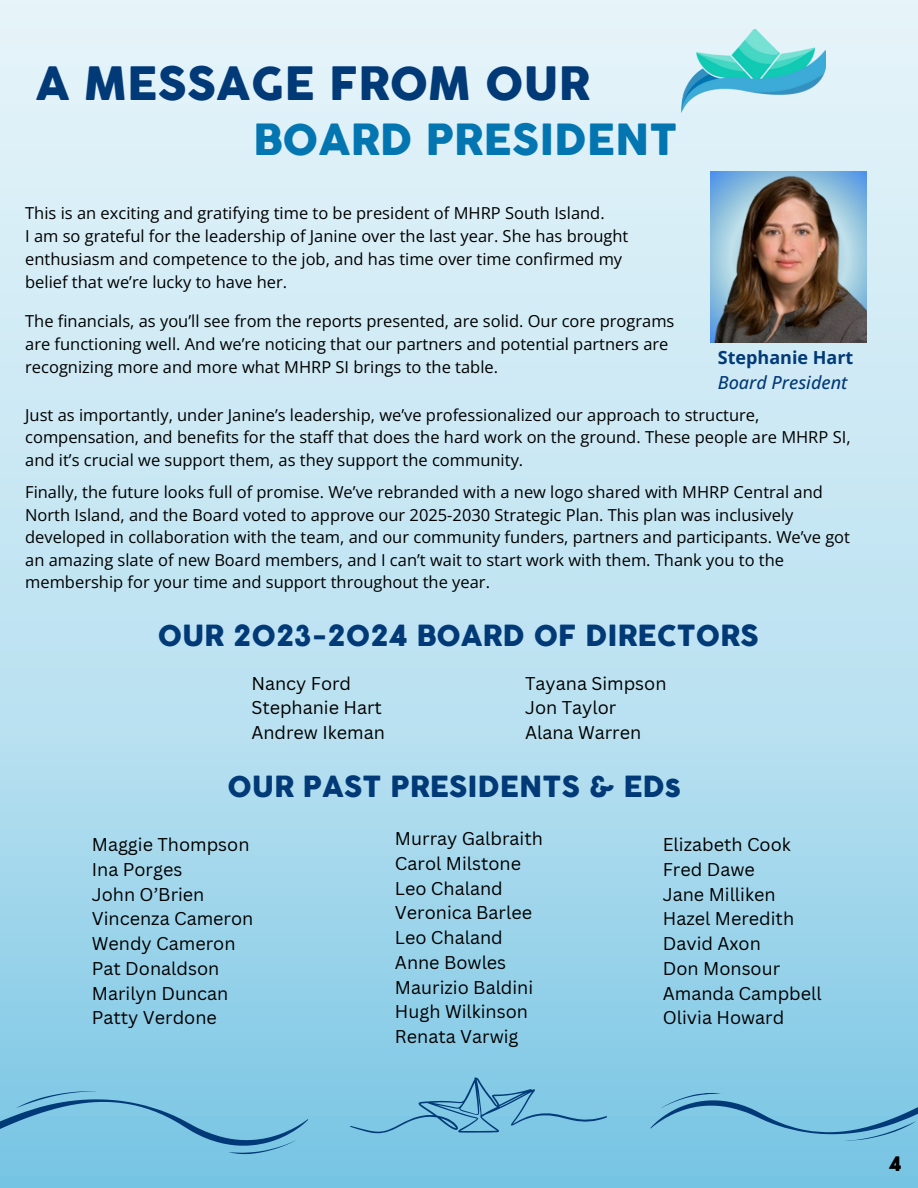
<style>
.page{position:relative;width:918px;height:1188px;background:#fff}
.page>*{position:absolute;margin:0;border:0;box-sizing:border-box;transform-origin:0 0}
.t1{font:45px "COCOGOOSE";color:#013a77}
.t2{font:42px "COCOGOOSE";color:#0376b2}
.t3{font:28.5px "COCOGOOSE";color:#013a77}
.t4{font:19.5px "COCOGOOSE";color:#000}
.t5{font:18px/24.8px "Canva Sans";color:#000}
.t6{font:italic 500 18px "Open Sans";color:#013a77}
.t7{font:700 18px "Open Sans";color:#013a77}
.t8{font:16.5px/22.5px "Open Sans";color:#000}
</style>
<div class="page">
<div style="left:0;top:0;width:918px;height:1188px;background:linear-gradient(to bottom,#f0f8fb,#84cae6)"></div>
<img style="left:682px;top:30px;width:144px;height:82px">
<svg style="left:649px;top:1076px;width:269px;height:70px"></svg>
<svg style="left:350px;top:1077px;width:257px;height:57px"></svg>
<svg style="left:0;top:1091px;width:308px;height:63px"></svg>
<img style="left:711px;top:171px;width:156px;height:171px">
<p class="t1" style="left:35px;top:52px;width:556px">A MESSAGE FROM OUR</p>
<p class="t2" style="left:253px;top:111px;width:426px">BOARD PRESIDENT</p>
<p class="t8" style="left:25px;top:201px;width:605px;line-height:23px">This is an exciting and gratifying time to be president of MHRP South Island.<br>I am so grateful for the leadership of Janine over the last year. She has brought enthusiasm and competence to the job, and has time over time confirmed my belief that we’re lucky to have her.</p>
<p class="t8" style="left:25px;top:309px;width:651px;line-height:23px">The financials, as you’ll see from the reports presented, are solid. Our core programs are functioning well. And we’re noticing that our partners and potential partners are recognizing more and more what MHRP SI brings to the table.</p>
<p class="t7" style="left:718px;top:345px;width:137px">Stephanie Hart</p>
<p class="t6" style="left:718px;top:370px;width:131px">Board President</p>
<p class="t8" style="left:25px;top:403px;width:827px">Just as importantly, under Janine’s leadership, we’ve professionalized our approach to structure, compensation, and benefits for the staff that does the hard work on the ground. These people are MHRP SI, and it’s crucial we support them, as they support the community.</p>
<p class="t8" style="left:25px;top:481px;width:826px">Finally, the future looks full of promise. We’ve rebranded with a new logo shared with MHRP Central and North Island, and the Board voted to approve our 2025-2030 Strategic Plan. This plan was inclusively developed in collaboration with the team, and our community funders, partners and participants. We’ve got an amazing slate of new Board members, and I can’t wait to start work with them. Thank you to the membership for your time and support throughout the year.</p>
<h3 class="t3" style="left:158px;top:616px;width:603px">OUR 2023-2024 BOARD OF DIRECTORS</h3>
<p class="t5" style="left:251px;top:670px;width:135px">Nancy Ford<br>Stephanie Hart<br>Andrew Ikeman</p>
<p class="t5" style="left:525px;top:670px;width:143px">Tayana Simpson<br>Jon Taylor<br>Alana Warren</p>
<h3 class="t3" style="left:228px;top:767px;width:455px">OUR PAST PRESIDENTS &amp; EDs</h3>
<p class="t5" style="left:395px;top:826px;width:149px">Murray Galbraith<br>Carol Milstone<br>Leo Chaland<br>Veronica Barlee<br>Leo Chaland<br>Anne Bowles<br>Maurizio Baldini<br>Hugh Wilkinson<br>Renata Varwig</p>
<p class="t5" style="left:92px;top:832px;width:163px">Maggie Thompson<br>Ina Porges<br>John O’Brien<br>Vincenza Cameron<br>Wendy Cameron<br>Pat Donaldson<br>Marilyn Duncan<br>Patty Verdone</p>
<p class="t5" style="left:663px;top:832px;width:160px">Elizabeth Cook<br>Fred Dawe<br>Jane Milliken<br>Hazel Meredith<br>David Axon<br>Don Monsour<br>Amanda Campbell<br>Olivia Howard</p>
<p class="t4" style="left:889px;top:1151px;width:14px">4</p>
</div>
